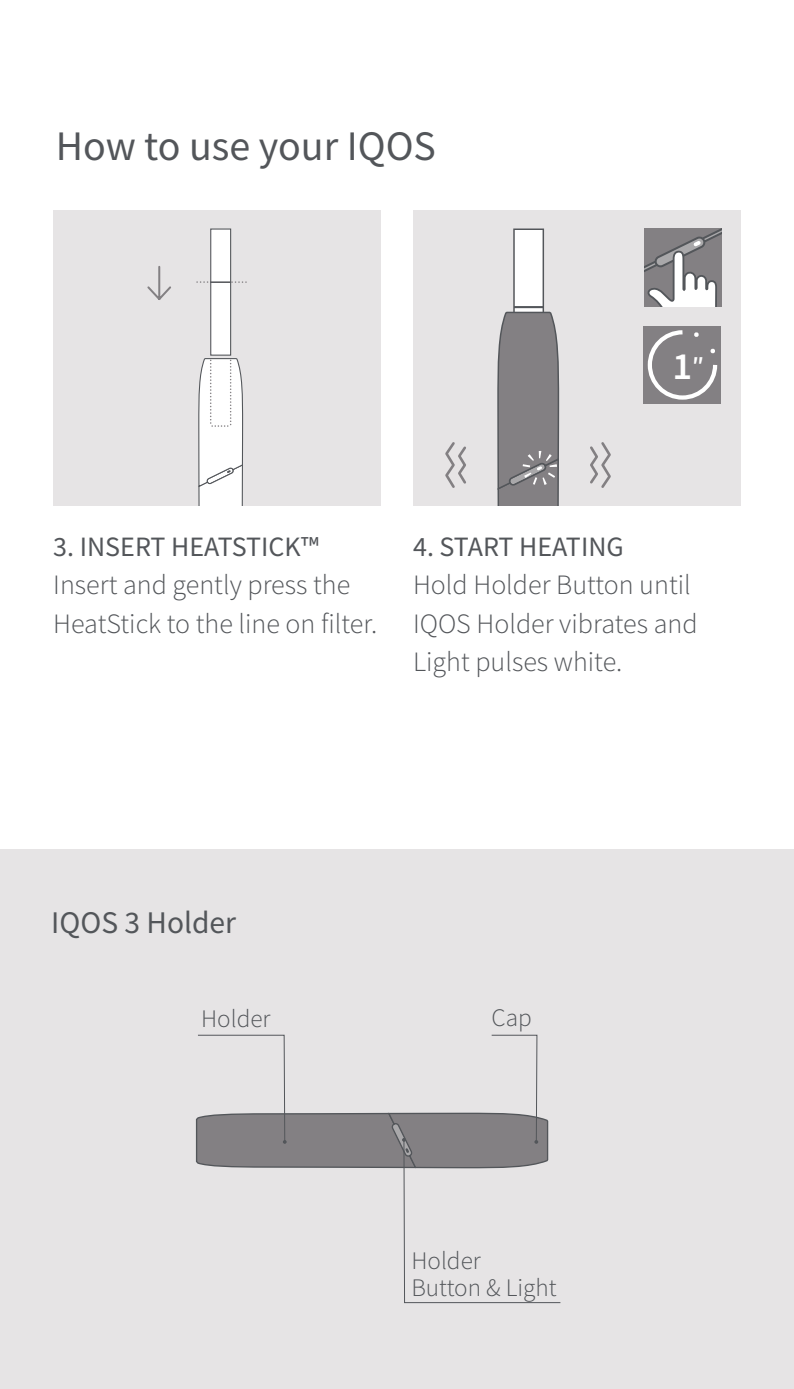
<style>
.page{position:relative;width:794px;height:1389px;background:#fff}
.page>*{position:absolute;margin:0;border:0;box-sizing:border-box;transform-origin:0 0}
.t1{font:42px "Source Sans Pro";color:#53565a}
.t2{font:600 38.5px "Source Sans Pro";color:#fff}
.t3{font:31.5px "Source Sans Pro";color:#53565a}
.t4{font:300 28px/38.5px "Source Sans Pro";color:#53565a}
.t5{font:28px "Source Sans Pro";color:#53565a}
.t6{font:300 25.2px "Source Sans Pro";color:#53565a}
.s1{font-size:24.5px}
</style>
<div class="page">
<div style="left:0;top:849px;width:794px;height:540px;background:#e6e4e5"></div>
<svg style="left:195px;top:1034px;width:366px;height:270px"></svg>
<div style="left:413px;top:210px;width:327px;height:296px;background:#e6e4e5"></div>
<div style="left:513px;top:229px;width:31px;height:188px;background:#fff;border:1px solid #53565a"></div>
<hr style="left:514px;top:306px;width:29px;height:2px;background:#53565a">
<div style="left:53px;top:210px;width:328px;height:296px;background:#e6e4e5"></div>
<svg style="left:197px;top:281px;width:50px;height:2px"></svg>
<div style="left:210px;top:229px;width:21px;height:127px;background:#fff;border:1px solid #53565a"></div>
<hr style="left:210px;top:281px;width:21px;height:2px;background:#53565a">
<svg style="left:644px;top:229px;width:78px;height:77px;background:#9c9b9d"></svg>
<svg style="left:147px;top:266px;width:24px;height:34px"></svg>
<svg style="left:198px;top:358px;width:46px;height:148px;background:#f0f0f0"></svg>
<svg style="left:643px;top:326px;width:78px;height:78px;background:#908e90"></svg>
<svg style="left:445px;top:310px;width:166px;height:196px"></svg>
<p class="t1" style="left:56px;top:120px;width:382px">How to use your IQOS</p>
<p class="t2" style="left:672px;top:341px;width:33px">1<span class="s1">″</span></p>
<p class="t5" style="left:53px;top:529px;width:267px">3. INSERT HEATSTICK™</p>
<p class="t4" style="left:53px;top:566px;width:325px">Insert and gently press the<br>HeatStick to the line on filter.</p>
<p class="t5" style="left:413px;top:529px;width:212px">4. START HEATING</p>
<p class="t4" style="left:413px;top:566px;width:286px">Hold Holder Button until<br>IQOS Holder vibrates and<br>Light pulses white.</p>
<p class="t3" style="left:51px;top:903px;width:186px">IQOS 3 Holder</p>
<p class="t6" style="left:201px;top:1003px;width:71px">Holder</p>
<p class="t6" style="left:491px;top:1002px;width:42px">Cap</p>
<p class="t6" style="left:411px;top:1245px;width:71px">Holder</p>
<p class="t6" style="left:411px;top:1272px;width:147px">Button &amp; Light</p>
</div>
